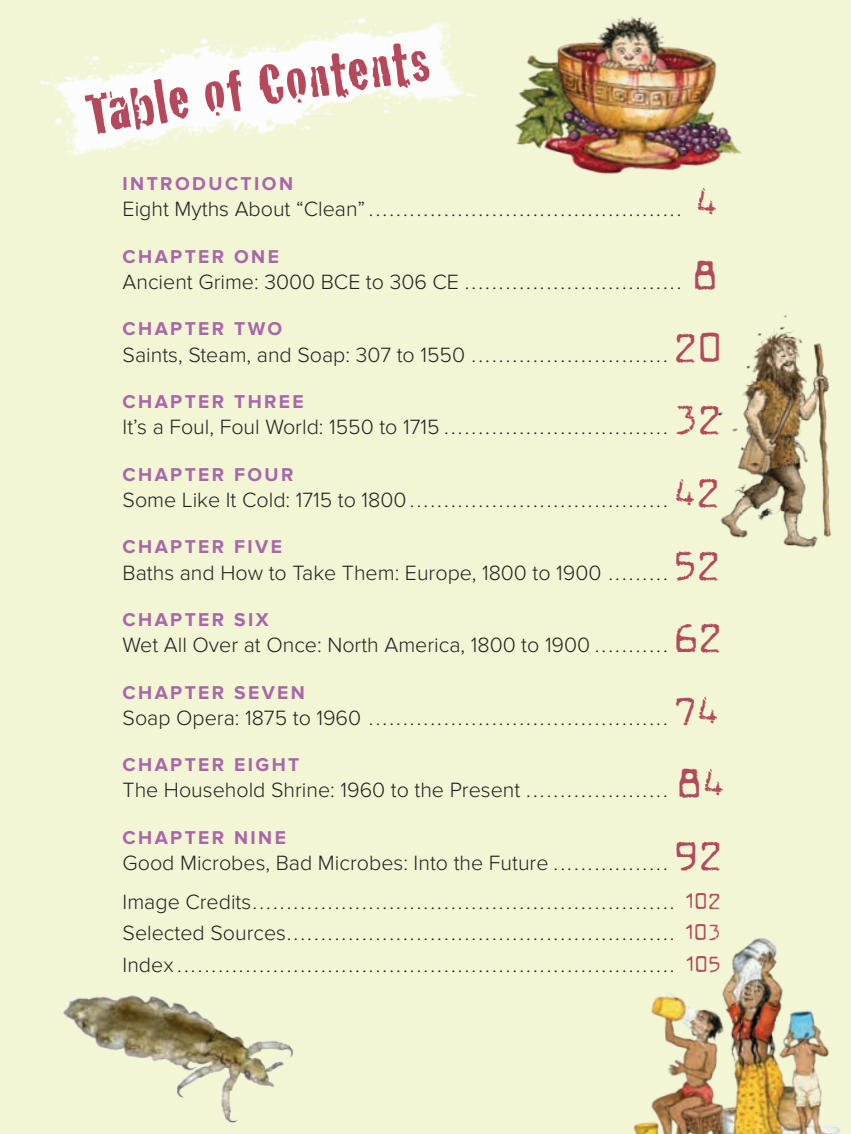
<style>
.page{position:relative;width:851px;height:1134px;background:#fff}
.page>*{position:absolute;margin:0;border:0;box-sizing:border-box;transform-origin:0 0}
.Sidebar_head{font:62.12px "Crackhouse";color:#b3495b}
.t1{font:300 21.35px "Proxima Nova";color:#231f20}
.TOC_Chapter_Number{font:700 19.25px "Proxima Nova";letter-spacing:.125em;color:#a966aa}
.s1{font-family:"Cuomotype";font-weight:400;font-size:39.38px;color:#b3495b}
.s2{font-family:"Cuomotype";font-weight:400;color:#b3495b}
</style>
<div class="page">
<div style="left:0;top:0;width:850px;height:1134px;background:#f2f6d5"></div>
<img style="left:40px;top:18px;width:436px;height:138px">
<img style="left:515px;top:16px;width:227px;height:158px">
<img style="left:715px;top:315px;width:117px;height:233px">
<img style="left:62px;top:995px;width:231px;height:128px">
<img style="left:633px;top:938px;width:207px;height:196px">
<p class="Sidebar_head" style="left:81px;top:82px;width:349px;rotate:-9deg">Table of Contents</p>
<p class="TOC_Chapter_Number" style="left:122px;top:173px;width:172px">INTRODUCTION</p>
<p class="t1" style="left:122px;top:197px;width:595px">Eight Myths About “Clean”.............................................. <span class="s1">4</span></p>
<p class="TOC_Chapter_Number" style="left:122px;top:245px;width:158px">CHAPTER ONE</p>
<p class="t1" style="left:122px;top:270px;width:595px">Ancient Grime: 3000 BCE to 306 CE ................................ <span class="s1">8</span></p>
<p class="TOC_Chapter_Number" style="left:122px;top:318px;width:161px">CHAPTER TWO</p>
<p class="t1" style="left:122px;top:342px;width:599px">Saints, Steam, and Soap: 307 to 1550 ............................. <span class="s1">20</span></p>
<p class="TOC_Chapter_Number" style="left:122px;top:391px;width:183px">CHAPTER THREE</p>
<p class="t1" style="left:122px;top:415px;width:598px">It’s a Foul, Foul World: 1550 to 1715 ................................. <span class="s1">32</span></p>
<p class="TOC_Chapter_Number" style="left:122px;top:463px;width:172px">CHAPTER FOUR</p>
<p class="t1" style="left:122px;top:488px;width:596px">Some Like It Cold: 1715 to 1800...................................... <span class="s1">42</span></p>
<p class="TOC_Chapter_Number" style="left:122px;top:536px;width:161px">CHAPTER FIVE</p>
<p class="t1" style="left:122px;top:560px;width:596px">Baths and How to Take Them: Europe, 1800 to 1900 ......... <span class="s1">52</span></p>
<p class="TOC_Chapter_Number" style="left:122px;top:608px;width:147px">CHAPTER SIX</p>
<p class="t1" style="left:122px;top:633px;width:598px">Wet All Over at Once: North America, 1800 to 1900 ........... <span class="s1">62</span></p>
<p class="TOC_Chapter_Number" style="left:122px;top:681px;width:184px">CHAPTER SEVEN</p>
<p class="t1" style="left:122px;top:705px;width:596px">Soap Opera: 1875 to 1960 ............................................ <span class="s1">74</span></p>
<p class="TOC_Chapter_Number" style="left:122px;top:754px;width:178px">CHAPTER EIGHT</p>
<p class="t1" style="left:122px;top:778px;width:602px">The Household Shrine: 1960 to the Present ..................... <span class="s1">84</span></p>
<p class="TOC_Chapter_Number" style="left:122px;top:826px;width:165px">CHAPTER NINE</p>
<p class="t1" style="left:122px;top:851px;width:599px">Good Microbes, Bad Microbes: Into the Future ................. <span class="s1">92</span></p>
<p class="t1" style="left:122px;top:889px;width:598px">Image Credits.............................................................. <span class="s2">102</span></p>
<p class="t1" style="left:122px;top:921px;width:598px">Selected Sources......................................................... <span class="s2">103</span></p>
<p class="t1" style="left:122px;top:952px;width:598px">Index......................................................................... <span class="s2">105</span></p>
</div>
